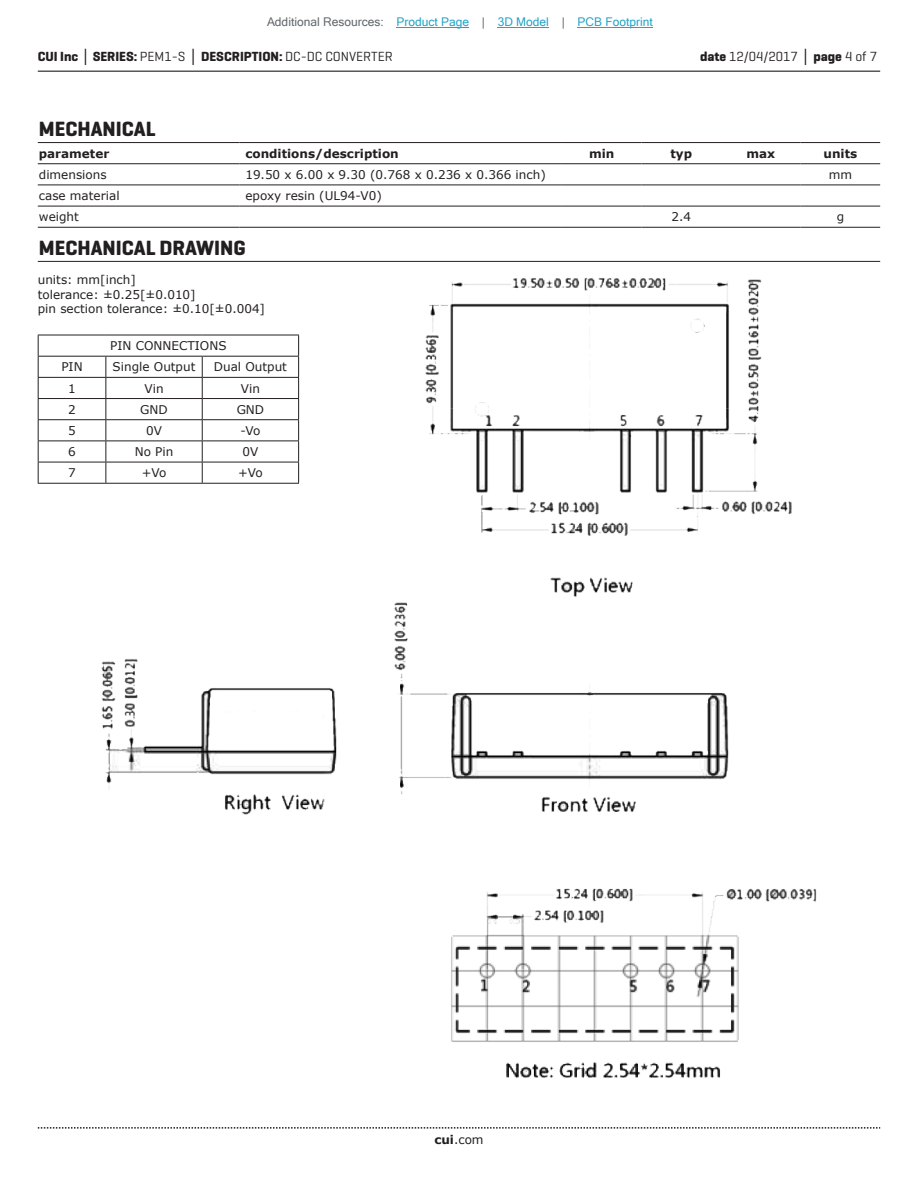
<style>
.page{position:relative;width:918px;height:1188px;background:#fff}
.page>*{position:absolute;margin:0;border:0;box-sizing:border-box;transform-origin:0 0}
.t1{font:700 21px "Geogrotesque";color:#231f20}
.t2{font:700 13.5px "Geogrotesque";color:#231f20}
.t3{font:13.5px "Geogrotesque";color:#231f20}
.t4{font:12px/14.4px "Verdana";color:#231f20}
.t5{font:12px "Microsoft Sans Serif";color:#23a4c6}
.t6{font:700 12px "Verdana";color:#231f20}
.s1{color:#63676b}
.s2{font-family:"Verdana"}
.s3{font-weight:400}
.s4{font-weight:700}
.s5{font-family:"Verdana";font-weight:700}
</style>
<div class="page">
<hr style="left:38px;top:71px;width:842px;height:1px;background:#231f20">
<svg style="left:38px;top:1127px;width:842px;height:2px"></svg>
<img style="left:101px;top:278px;width:716px;height:800px">
<hr style="left:38px;top:335px;width:68px;height:1px;background:#231f20">
<hr style="left:106px;top:335px;width:96px;height:1px;background:#231f20">
<hr style="left:202px;top:335px;width:97px;height:1px;background:#231f20">
<hr style="left:38px;top:356px;width:68px;height:1px;background:#231f20">
<hr style="left:106px;top:356px;width:96px;height:1px;background:#231f20">
<hr style="left:202px;top:356px;width:97px;height:1px;background:#231f20">
<hr style="left:38px;top:377px;width:68px;height:1px;background:#231f20">
<hr style="left:106px;top:377px;width:96px;height:1px;background:#231f20">
<hr style="left:202px;top:377px;width:97px;height:1px;background:#231f20">
<hr style="left:38px;top:398px;width:68px;height:1px;background:#231f20">
<hr style="left:106px;top:398px;width:96px;height:1px;background:#231f20">
<hr style="left:202px;top:398px;width:97px;height:1px;background:#231f20">
<hr style="left:38px;top:419px;width:68px;height:1px;background:#231f20">
<hr style="left:106px;top:419px;width:96px;height:1px;background:#231f20">
<hr style="left:202px;top:419px;width:97px;height:1px;background:#231f20">
<hr style="left:38px;top:441px;width:68px;height:1px;background:#231f20">
<hr style="left:106px;top:441px;width:96px;height:1px;background:#231f20">
<hr style="left:202px;top:441px;width:97px;height:1px;background:#231f20">
<hr style="left:38px;top:462px;width:68px;height:1px;background:#231f20">
<svg style="left:38px;top:335px;width:1px;height:148px"></svg>
<hr style="left:106px;top:462px;width:96px;height:1px;background:#231f20">
<svg style="left:105px;top:357px;width:1px;height:126px"></svg>
<hr style="left:202px;top:462px;width:97px;height:1px;background:#231f20">
<svg style="left:202px;top:357px;width:1px;height:126px"></svg>
<svg style="left:298px;top:335px;width:1px;height:148px"></svg>
<hr style="left:38px;top:483px;width:68px;height:1px;background:#231f20">
<hr style="left:106px;top:483px;width:96px;height:1px;background:#231f20">
<hr style="left:202px;top:483px;width:97px;height:1px;background:#231f20">
<hr style="left:38px;top:142px;width:201px;height:1px;background:#231f20">
<hr style="left:239px;top:142px;width:323px;height:1px;background:#231f20">
<hr style="left:562px;top:142px;width:79px;height:1px;background:#231f20">
<hr style="left:641px;top:142px;width:80px;height:1px;background:#231f20">
<hr style="left:721px;top:142px;width:80px;height:1px;background:#231f20">
<hr style="left:801px;top:142px;width:79px;height:1px;background:#231f20">
<hr style="left:38px;top:163px;width:201px;height:1px;background:#231f20">
<hr style="left:239px;top:163px;width:323px;height:1px;background:#231f20">
<hr style="left:562px;top:163px;width:79px;height:1px;background:#231f20">
<hr style="left:641px;top:163px;width:80px;height:1px;background:#231f20">
<hr style="left:721px;top:163px;width:80px;height:1px;background:#231f20">
<hr style="left:801px;top:163px;width:79px;height:1px;background:#231f20">
<hr style="left:38px;top:185px;width:201px;height:1px;background:#231f20">
<hr style="left:239px;top:185px;width:323px;height:1px;background:#231f20">
<hr style="left:562px;top:185px;width:79px;height:1px;background:#231f20">
<hr style="left:641px;top:185px;width:80px;height:1px;background:#231f20">
<hr style="left:721px;top:185px;width:80px;height:1px;background:#231f20">
<hr style="left:801px;top:185px;width:79px;height:1px;background:#231f20">
<hr style="left:38px;top:206px;width:201px;height:1px;background:#231f20">
<hr style="left:239px;top:206px;width:323px;height:1px;background:#231f20">
<hr style="left:562px;top:206px;width:79px;height:1px;background:#231f20">
<hr style="left:641px;top:206px;width:80px;height:1px;background:#231f20">
<hr style="left:721px;top:206px;width:80px;height:1px;background:#231f20">
<hr style="left:801px;top:206px;width:79px;height:1px;background:#231f20">
<hr style="left:38px;top:227px;width:201px;height:1px;background:#231f20">
<hr style="left:239px;top:227px;width:323px;height:1px;background:#231f20">
<hr style="left:562px;top:227px;width:79px;height:1px;background:#231f20">
<hr style="left:641px;top:227px;width:80px;height:1px;background:#231f20">
<hr style="left:721px;top:227px;width:80px;height:1px;background:#231f20">
<hr style="left:801px;top:227px;width:79px;height:1px;background:#231f20">
<hr style="left:38px;top:261px;width:842px;height:1px;background:#231f20">
<hr style="left:397px;top:27px;width:72px;height:1px;background:#23a4c6">
<hr style="left:498px;top:27px;width:51px;height:1px;background:#23a4c6">
<hr style="left:578px;top:27px;width:75px;height:1px;background:#23a4c6">
<p class="t5" style="left:267px;top:15px;width:387px"><span class="s1">Additional Resources:</span> Product Page <span class="s1">|</span> 3D Model <span class="s1">|</span> PCB Footprint</p>
<p class="t2" style="left:38px;top:48px;width:356px">CUI Inc <span class="s2">│</span> SERIES: <span class="s3">PEM1-S</span> <span class="s2">│</span> DESCRIPTION: <span class="s3">DC-DC CONVERTER</span></p>
<p class="t3" style="left:700px;top:48px;width:179px"><span class="s4">date</span> 12/04/2017 <span class="s5">│</span> <span class="s4">page</span> 4 of 7</p>
<h1 class="t1" style="left:39px;top:116px;width:118px">MECHANICAL</h1>
<p class="t6" style="left:39px;top:145px;width:72px">parameter</p>
<p class="t6" style="left:245px;top:145px;width:155px">conditions/description</p>
<p class="t6" style="left:589px;top:145px;width:27px">min</p>
<p class="t6" style="left:670px;top:145px;width:23px">typ</p>
<p class="t6" style="left:746px;top:145px;width:30px">max</p>
<p class="t6" style="left:824px;top:145px;width:35px">units</p>
<p class="t4" style="left:39px;top:167px;width:69px">dimensions</p>
<p class="t4" style="left:245px;top:167px;width:302px">19.50 x 6.00 x 9.30 (0.768 x 0.236 x 0.366 inch)</p>
<p class="t4" style="left:829px;top:167px;width:25px">mm</p>
<p class="t4" style="left:39px;top:188px;width:82px">case material</p>
<p class="t4" style="left:245px;top:188px;width:138px">epoxy resin (UL94-V0)</p>
<p class="t4" style="left:39px;top:210px;width:42px">weight</p>
<p class="t4" style="left:671px;top:210px;width:21px">2.4</p>
<p class="t4" style="left:837px;top:210px;width:9px">g</p>
<h1 class="t1" style="left:39px;top:235px;width:208px">MECHANICAL DRAWING</h1>
<p class="t4" style="left:38px;top:273px;width:229px">units: mm[inch]<br>tolerance: ±0.25[±0.010]<br>pin section tolerance: ±0.10[±0.004]</p>
<p class="t4" style="left:110px;top:339px;width:118px">PIN CONNECTIONS</p>
<p class="t4" style="left:61px;top:360px;width:23px">PIN</p>
<p class="t4" style="left:113px;top:360px;width:84px">Single Output</p>
<p class="t4" style="left:214px;top:360px;width:75px">Dual Output</p>
<p class="t4" style="left:68px;top:381px;width:9px">1</p>
<p class="t4" style="left:145px;top:381px;width:21px">Vin</p>
<p class="t4" style="left:241px;top:381px;width:21px">Vin</p>
<p class="t4" style="left:68px;top:402px;width:9px">2</p>
<p class="t4" style="left:140px;top:402px;width:29px">GND</p>
<p class="t4" style="left:237px;top:402px;width:29px">GND</p>
<p class="t4" style="left:68px;top:423px;width:9px">5</p>
<p class="t4" style="left:146px;top:423px;width:17px">0V</p>
<p class="t4" style="left:240px;top:423px;width:22px">-Vo</p>
<p class="t4" style="left:68px;top:444px;width:9px">6</p>
<p class="t4" style="left:135px;top:444px;width:40px">No Pin</p>
<p class="t4" style="left:243px;top:444px;width:17px">0V</p>
<p class="t4" style="left:68px;top:466px;width:9px">7</p>
<p class="t4" style="left:142px;top:466px;width:26px">+Vo</p>
<p class="t4" style="left:238px;top:466px;width:26px">+Vo</p>
<p class="t4" style="left:434px;top:1132px;width:51px"><span class="s4">cui</span>.com</p>
</div>
